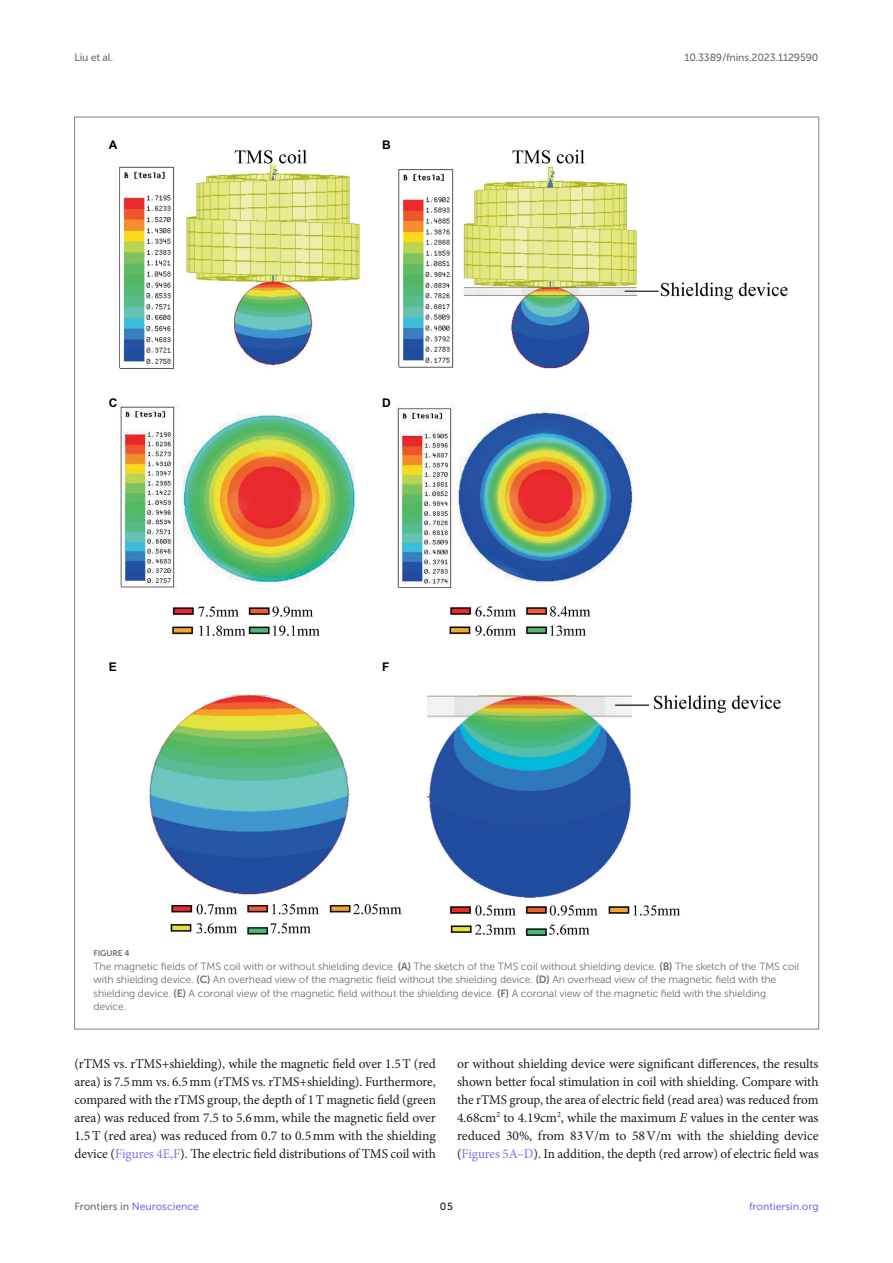
<style>
.page{position:relative;width:893px;height:1263px;background:#fff}
.page>*{position:absolute;margin:0;border:0;box-sizing:border-box;transform-origin:0 0}
.TEXT_FLUSH{font:13.5px/18px "Minion Pro";letter-spacing:-.005em;color:#1b1c1b;text-align:justify}
.t1{font:700 12px "Arial";color:#010001}
.FIG_LEG{font:10.5px/13.5px "Museo Sans 300";letter-spacing:-.01em;color:#706f70}
.t2{font:10.5px "Museo Sans 500";color:#856df0}
.t3{font:10.5px "Museo Sans 500";letter-spacing:-.015em;color:#706f70}
.t4{font:10.5px "Museo Sans 500";color:#1b1c1b}
.FIG_HD{font:8.25px "Museo Sans 700";letter-spacing:-.01em;color:#706f70}
.s1{font-family:"Museo Sans 700"}
.s2{color:#856df0}
.s3{font-style:italic}
.s4{color:#706f70}
</style>
<div class="page">
<img style="left:119px;top:149px;width:669px;height:787px">
<p class="t3" style="left:74px;top:51px;width:40px">Liu et al.</p>
<p class="t3" style="left:684px;top:51px;width:136px">10.3389/fnins.2023.1129590</p>
<p class="t1" style="left:109px;top:136px;width:10px">A</p>
<p class="t1" style="left:382px;top:136px;width:10px">B</p>
<p class="t1" style="left:109px;top:394px;width:10px">C</p>
<p class="t1" style="left:382px;top:394px;width:10px">D</p>
<p class="t1" style="left:109px;top:658px;width:10px">E</p>
<p class="t1" style="left:382px;top:658px;width:9px">F</p>
<p class="FIG_HD" style="left:94px;top:949px;width:37px">FIGURE 4</p>
<p class="FIG_LEG" style="left:94px;top:959px;width:707px">The magnetic fields of TMS coil with or without shielding device. <span class="s1">(A)</span> The sketch of the TMS coil without shielding device. <span class="s1">(B)</span> The sketch of the TMS coil with shielding device. <span class="s1">(C)</span> An overhead view of the magnetic field without the shielding device. <span class="s1">(D)</span> An overhead view of the magnetic field with the shielding device. <span class="s1">(E)</span> A coronal view of the magnetic field without the shielding device. <span class="s1">(F)</span> A coronal view of the magnetic field with the shielding device.</p>
<p class="TEXT_FLUSH" style="left:74px;top:1055px;width:363px">(rTMS vs. rTMS+shielding), while the magnetic field over 1.5T (red area) is 7.5mm vs. 6.5mm (rTMS vs. rTMS+shielding). Furthermore, compared with the rTMS group, the depth of 1T magnetic field (green area) was reduced from 7.5 to 5.6mm, while the magnetic field over 1.5T (red area) was reduced from 0.7 to 0.5mm with the shielding device (<span class="s2">Figures 4E,F</span>). The electric field distributions of TMS coil with</p>
<p class="TEXT_FLUSH" style="left:457px;top:1055px;width:363px">or without shielding device were significant differences, the results shown better focal stimulation in coil with shielding. Compare with the rTMS group, the area of electric field (read area) was reduced from 4.68cm<sup>2</sup> to 4.19cm<sup>2</sup>, while the maximum <span class="s3">E</span> values in the center was reduced 30%, from 83V/m to 58V/m with the shielding device (<span class="s2">Figures 5A–D</span>). In addition, the depth (red arrow) of electric field was</p>
<p class="t2" style="left:74px;top:1200px;width:126px"><span class="s4">Frontiers in</span> Neuroscience</p>
<p class="t4" style="left:440px;top:1200px;width:14px">05</p>
<p class="t2" style="left:749px;top:1200px;width:71px">frontiersin.org</p>
</div>
